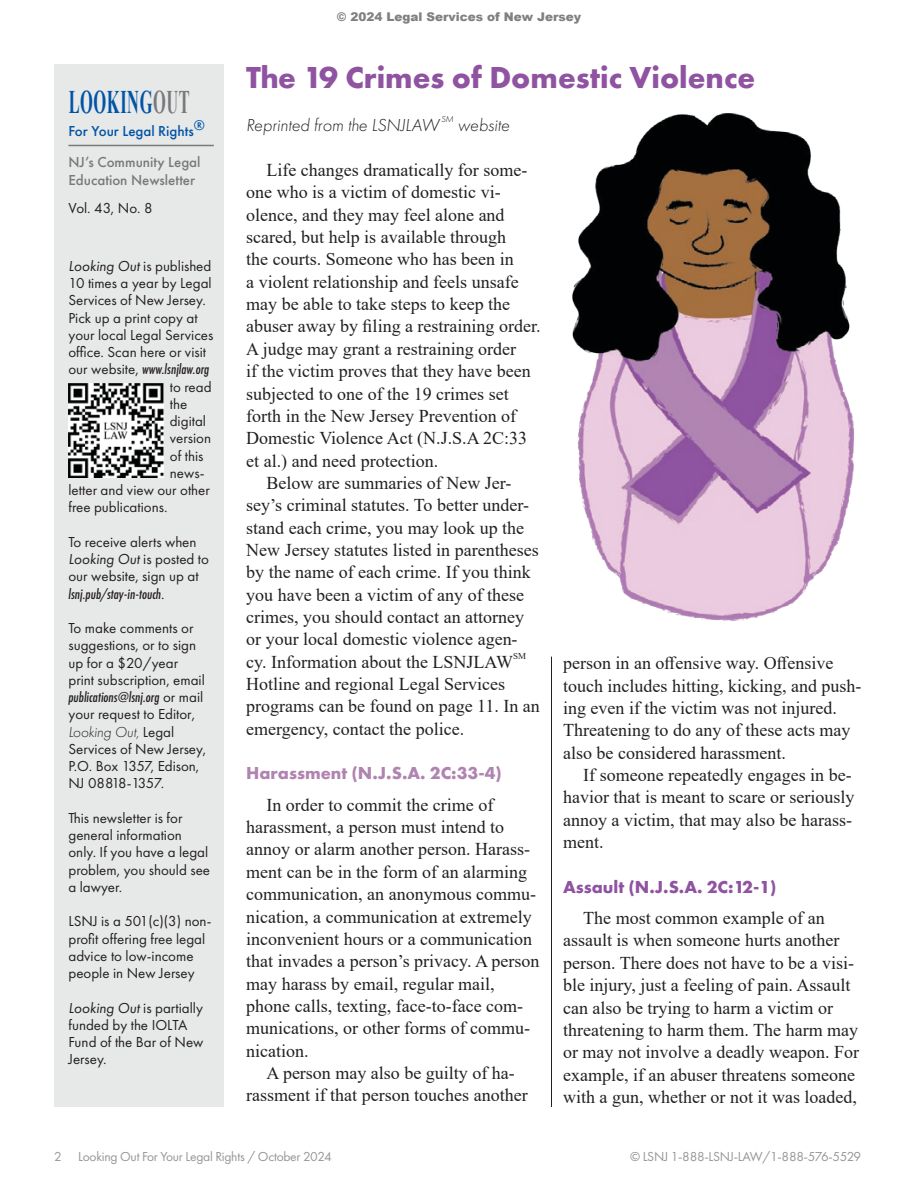
<style>
.page{position:relative;width:918px;height:1188px;background:#fff}
.page>*{position:absolute;margin:0;border:0;box-sizing:border-box;transform-origin:0 0}
.t1{font:700 32.85px "Times New Roman";letter-spacing:.035em;color:#0054a6;scale:.5 1}
.t2{font:700 31.5px "Futura PT";color:#8f53a1}
.t3{font:18px/22.4px "Times New Roman";color:#231f20}
.t4{font:italic 300 18px "Futura PT";color:#231f20}
.t5{font:700 18px "Futura PT";color:#b083b0}
.t6{font:700 18px "Futura PT";color:#8f53a1}
.t7{font:15px/17.2px "Futura PT";color:#231f20}
.t8{font:italic 500 15px "Futura PT Cond";color:#231f20}
.t9{font:500 15px/18px "Futura PT";color:#77797b}
.t10{font:500 15px "Futura PT";color:#0054a6}
.t11{font:13.5px "Futura PT";letter-spacing:-.02em;color:#949698}
.t12{font:900 12px "Arial";color:#808080}
.t13{font:italic 300 9px "Futura PT";color:#231f20}
.t14{font:9px "Times New Roman";color:#231f20}
.s1{color:#77797b}
.s2{font-style:italic}
.s3{font-family:"Futura PT";font-weight:400;font-style:normal}
.s4{font-weight:300;font-style:italic}
</style>
<div class="page">
<div style="left:54px;top:64px;width:170px;height:1042px;background:#e7e8e8"></div>
<hr style="left:68px;top:145px;width:146px;height:1px;background:#77797b">
<img style="left:68px;top:383px;width:95px;height:95px">
<img style="left:572px;top:113px;width:282px;height:508px">
<hr style="left:551px;top:657px;width:1px;height:450px;background:#231f20">
<h1 class="t1" style="left:69px;top:78px;width:244px">LOOKING<span class="s1">OUT</span></h1>
<p class="t10" style="left:68px;top:122px;width:138px">For Your Legal Rights<sup>®</sup></p>
<p class="t9" style="left:68px;top:153px;width:134px">NJ’s Community Legal<br>Education Newsletter</p>
<p class="t7" style="left:68px;top:200px;width:86px">Vol. 43, No. 8</p>
<p class="t7" style="left:68px;top:257px;width:147px"><span class="s2">Looking Out</span> is published<br>10 times a year by Legal<br>Services of New Jersey.<br>Pick up a print copy at your local Legal Services office. Scan here or visit</p>
<p class="t8" style="left:68px;top:361px;width:142px"><span class="s3">our website,</span> www.lsnjlaw.org</p>
<p class="t7" style="left:170px;top:378px;width:43px">to read</p>
<p class="t7" style="left:170px;top:395px;width:19px">the</p>
<p class="t7" style="left:170px;top:413px;width:38px">digital</p>
<p class="t7" style="left:170px;top:430px;width:43px">version</p>
<p class="t7" style="left:170px;top:447px;width:35px">of this</p>
<p class="t7" style="left:170px;top:464px;width:36px">news-</p>
<p class="t7" style="left:68px;top:482px;width:143px">letter and view our other</p>
<p class="t7" style="left:68px;top:499px;width:101px">free publications.</p>
<p class="t7" style="left:68px;top:533px;width:142px">To receive alerts when<br><span class="s2">Looking Out</span> is posted to our website, sign up at</p>
<p class="t8" style="left:68px;top:585px;width:98px">lsnj.pub/stay-in-touch<span class="s3">.</span></p>
<p class="t7" style="left:68px;top:620px;width:138px">To make comments or suggestions, or to sign up for a $20/year print subscription, email</p>
<p class="t8" style="left:68px;top:688px;width:136px">publications@lsnj.org <span class="s3">or mail</span></p>
<p class="t7" style="left:68px;top:706px;width:139px">your request to Editor,<br><span class="s4">Looking Out,</span> Legal<br>Services of New Jersey,<br>P.O. Box 1357, Edison,<br>NJ 08818-1357.</p>
<p class="t7" style="left:68px;top:809px;width:143px">This newsletter is for general information only. If you have a legal problem, you should see a lawyer.</p>
<p class="t7" style="left:68px;top:913px;width:145px">LSNJ is a 501(c)(3) non&shy;profit offering free legal advice to low-income people in New Jersey</p>
<p class="t7" style="left:68px;top:999px;width:137px"><span class="s2">Looking Out</span> is partially funded by the IOLTA<br>Fund of the Bar of New<br>Jersey.</p>
<p class="t12" style="left:337px;top:8px;width:246px">© 2024 Legal Services of New Jersey</p>
<h2 class="t2" style="left:246px;top:57px;width:511px">The 19 Crimes of Domestic Violence</h2>
<p class="t4" style="left:246px;top:115px;width:195px">Reprinted from the LSNJLAW</p>
<p class="t13" style="left:441px;top:114px;width:14px">SM</p>
<p class="t4" style="left:458px;top:115px;width:53px">website</p>
<p class="t3" style="left:266px;top:158px;width:262px">Life changes dramatically for some-</p>
<p class="t3" style="left:246px;top:181px;width:256px">one who is a victim of domestic vi-</p>
<p class="t3" style="left:246px;top:203px;width:260px">olence, and they may feel alone and</p>
<p class="t3" style="left:246px;top:225px;width:261px">scared, but help is available through</p>
<p class="t3" style="left:246px;top:248px;width:269px">the courts. Someone who has been in</p>
<p class="t3" style="left:246px;top:270px;width:274px">a violent relationship and feels unsafe</p>
<p class="t3" style="left:246px;top:292px;width:265px">may be able to take steps to keep the</p>
<p class="t3" style="left:246px;top:315px;width:296px">abuser away by filing a restraining order.</p>
<p class="t3" style="left:246px;top:337px;width:271px">A judge may grant a restraining order</p>
<p class="t3" style="left:246px;top:359px;width:286px">if the victim proves that they have been</p>
<p class="t3" style="left:246px;top:382px;width:264px">subjected to one of the 19 crimes set</p>
<p class="t3" style="left:246px;top:404px;width:271px">forth in the New Jersey Prevention of</p>
<p class="t3" style="left:246px;top:426px;width:283px">Domestic Violence Act (N.J.S.A 2C:33</p>
<p class="t3" style="left:246px;top:449px;width:193px">et al.) and need protection.</p>
<p class="t3" style="left:266px;top:471px;width:247px">Below are summaries of New Jer-</p>
<p class="t3" style="left:246px;top:494px;width:284px">sey’s criminal statutes. To better under-</p>
<p class="t3" style="left:246px;top:516px;width:279px">stand each crime, you may look up the</p>
<p class="t3" style="left:246px;top:538px;width:294px">New Jersey statutes listed in parentheses</p>
<p class="t3" style="left:246px;top:561px;width:286px">by the name of each crime. If you think</p>
<p class="t3" style="left:246px;top:583px;width:279px">you have been a victim of any of these</p>
<p class="t3" style="left:246px;top:605px;width:279px">crimes, you should contact an attorney</p>
<p class="t3" style="left:246px;top:628px;width:273px">or your local domestic violence agen-</p>
<p class="t3" style="left:246px;top:650px;width:268px">cy. Information about the LSNJLAW</p>
<p class="t14" style="left:513px;top:649px;width:15px">SM</p>
<p class="t3" style="left:246px;top:672px;width:295px">Hotline and regional Legal Services programs can be found on page 11. In an emergency, contact the police.</p>
<p class="t5" style="left:246px;top:762px;width:257px">Harassment (N.J.S.A. 2C:33-4)</p>
<p class="t3" style="left:246px;top:793px;width:295px;text-indent:20px">In order to commit the crime of harassment, a person must intend to annoy or alarm another person. Harass&shy;ment can be in the form of an alarming communication, an anonymous commu&shy;nication, a communication at extremely inconvenient hours or a communication that invades a person’s privacy. A person may harass by email, regular mail, phone calls, texting, face-to-face com&shy;munications, or other forms of commu&shy;nication.</p>
<p class="t3" style="left:246px;top:1061px;width:283px;text-align:center">A person may also be guilty of ha&shy;rassment if that person touches another</p>
<p class="t3" style="left:563px;top:651px;width:300px">person in an offensive way. Offensive touch includes hitting, kicking, and push&shy;ing even if the victim was not injured.<br>Threatening to do any of these acts may also be considered harassment.</p>
<p class="t3" style="left:563px;top:763px;width:293px;text-indent:20px">If someone repeatedly engages in be&shy;havior that is meant to scare or seriously annoy a victim, that may also be harass&shy;ment.</p>
<p class="t6" style="left:563px;top:875px;width:215px">Assault (N.J.S.A. 2C:12-1)</p>
<p class="t3" style="left:563px;top:906px;width:297px;text-indent:20px">The most common example of an assault is when someone hurts another person. There does not have to be a visi&shy;ble injury, just a feeling of pain. Assault can also be trying to harm a victim or threatening to harm them. The harm may or may not involve a deadly weapon. For example, if an abuser threatens someone with a gun, whether or not it was loaded,</p>
<p class="t11" style="left:54px;top:1149px;width:279px">2 Looking Out For Your Legal Rights / October 2024</p>
<p class="t11" style="left:630px;top:1149px;width:233px">© LSNJ 1-888-LSNJ-LAW/1-888-576-5529</p>
</div>
